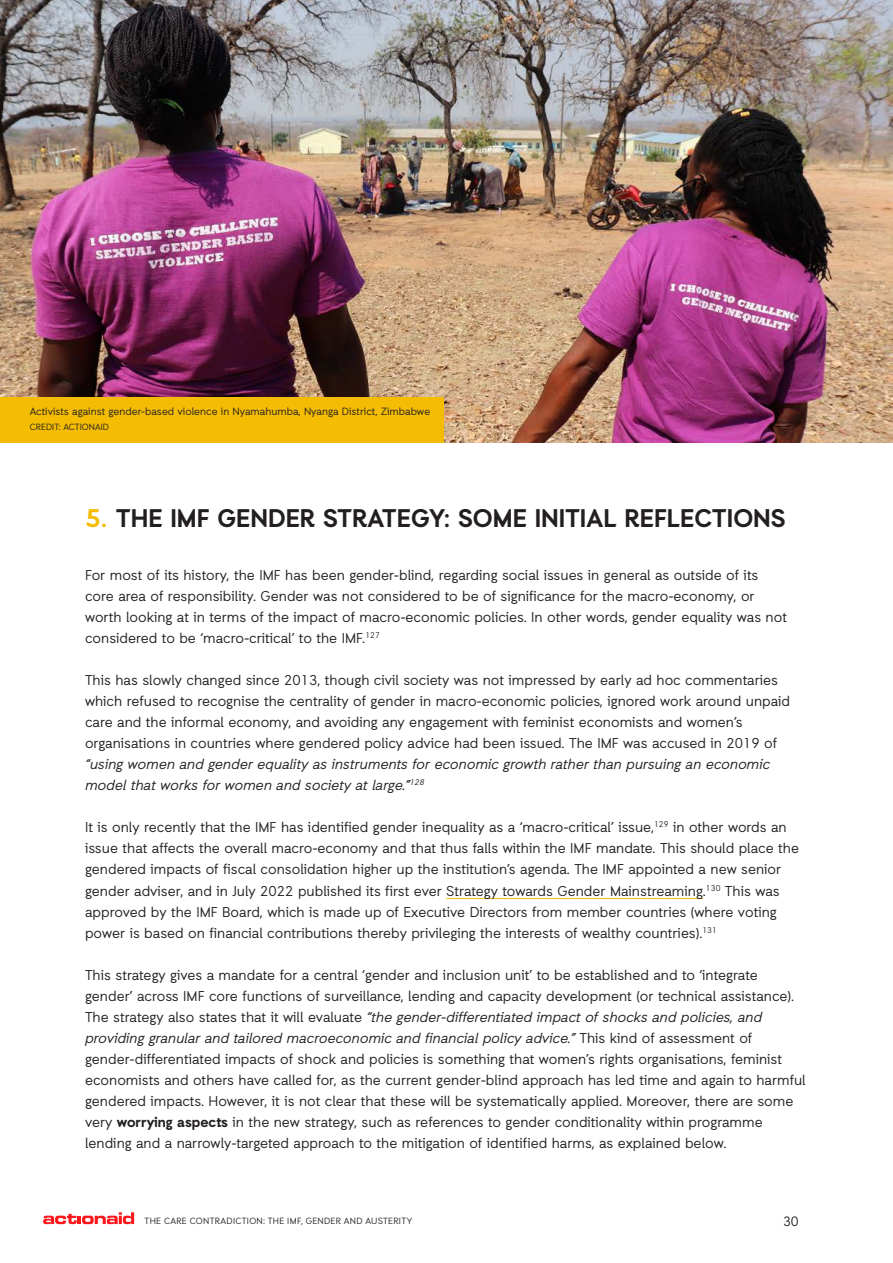
<style>
.page{position:relative;width:893px;height:1263px;background:#fff}
.page>*{position:absolute;margin:0;border:0;box-sizing:border-box;transform-origin:0 0}
.t1{font:700 25.5px "Auxilia";color:#231f20}
.t2{font:14.25px/21px "Auxilia";color:#231f20}
.t3{font:13.5px "Auxilia";color:#231f20}
.body_copy{font:10.5px "Auxilia";color:#231f20}
.t4{font:9px "Auxilia";letter-spacing:.03em;color:#231f20}
.t5{font:9px "Auxilia";color:#231f20}
.s1{color:#f4bc03}
.s2{font-style:italic}
.s3{font-weight:700}
</style>
<div class="page">
<svg style="left:43px;top:1212px;width:91px;height:12px"></svg>
<hr style="left:446px;top:898px;width:257px;height:1px;background:#f4bc03">
<img style="left:0;top:0;width:893px;height:442px">
<div style="left:0;top:396px;width:444px;height:46px;background:#f4bc03"></div>
<p class="body_copy" style="left:30px;top:405px;width:402px">Activists against gender-based violence in Nyamahumba, Nyanga District, Zimbabwe</p>
<p class="t5" style="left:30px;top:421px;width:81px">CREDIT: ACTIONAID</p>
<p class="t1" style="left:85px;top:502px;width:702px"><span class="s1">5.</span> THE IMF GENDER STRATEGY: SOME INITIAL REFLECTIONS</p>
<p class="t2" style="left:85px;top:564px;width:703px">For most of its history, the IMF has been gender-blind, regarding social issues in general as outside of its core area of responsibility. Gender was not considered to be of significance for the macro-economy, or worth looking at in terms of the impact of macro-economic policies. In other words, gender equality was not considered to be ‘macro-critical’ to the IMF.<sup>127</sup></p>
<p class="t2" style="left:85px;top:669px;width:707px">This has slowly changed since 2013, though civil society was not impressed by early ad hoc commentaries which refused to recognise the centrality of gender in macro-economic policies, ignored work around unpaid care and the informal economy, and avoiding any engagement with feminist economists and women’s organisations in countries where gendered policy advice had been issued. The IMF was accused in 2019 of <span class="s2">“using women and gender equality as instruments for economic growth rather than pursuing an economic model that works for women and society at large.”</span><sup>128</sup></p>
<p class="t2" style="left:85px;top:816px;width:716px">It is only recently that the IMF has identified gender inequality as a ‘macro-critical’ issue,<sup>129</sup> in other words an issue that affects the overall macro-economy and that thus falls within the IMF mandate. This should place the gendered impacts of fiscal consolidation higher up the institution’s agenda. The IMF appointed a new senior gender adviser, and in July 2022 published its first ever Strategy towards Gender Mainstreaming.<sup>130</sup> This was approved by the IMF Board, which is made up of Executive Directors from member countries (where voting power is based on financial contributions thereby privileging the interests of wealthy countries).<sup>131</sup></p>
<p class="t2" style="left:85px;top:964px;width:722px">This strategy gives a mandate for a central ‘gender and inclusion unit’ to be established and to ‘integrate gender’ across IMF core functions of surveillance, lending and capacity development (or technical assistance).<br>The strategy also states that it will evaluate <span class="s2">“the gender-differentiated impact of shocks and policies, and providing granular and tailored macroeconomic and financial policy advice.”</span> This kind of assessment of gender-differentiated impacts of shock and policies is something that women’s rights organisations, feminist economists and others have called for, as the current gender-blind approach has led time and again to harmful gendered impacts. However, it is not clear that these will be systematically applied. Moreover, there are some very <span class="s3">worrying aspects</span> in the new strategy, such as references to gender conditionality within programme lending and a narrowly-targeted approach to the mitigation of identified harms, as explained below.</p>
<p class="t4" style="left:145px;top:1215px;width:269px">THE CARE CONTRADICTION: THE IMF, GENDER AND AUSTERITY</p>
<p class="t3" style="left:783px;top:1213px;width:17px">30</p>
</div>
